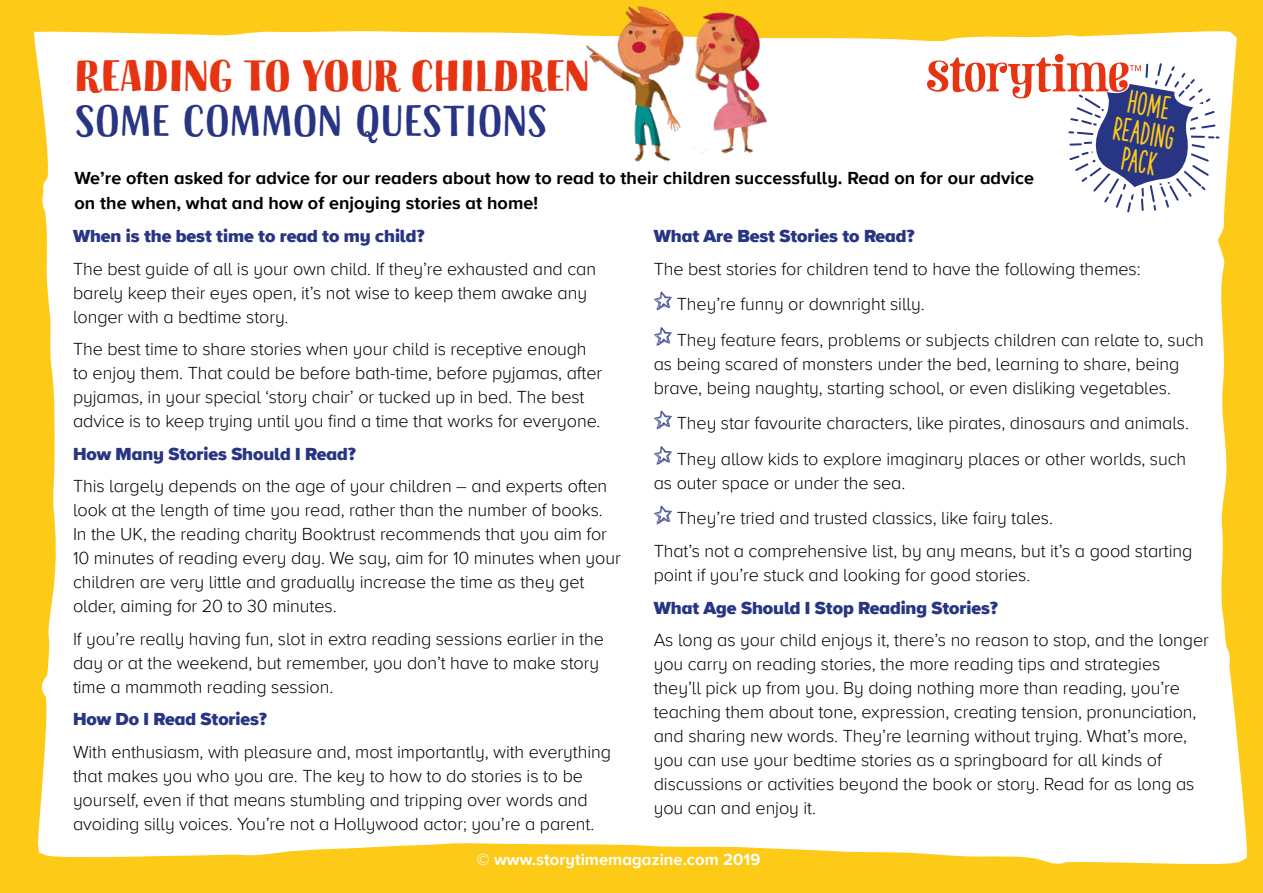
<style>
.page{position:relative;width:1263px;height:893px;background:#fdca18}
.page>*{position:absolute;margin:0;border:0;box-sizing:border-box;transform-origin:0 0}
.t1{font:43.5px "Sofa Sans Hand Bk DP";letter-spacing:-.01em;color:#e63312}
.t2{font:43.5px "Sofa Sans Hand";letter-spacing:-.01em;color:#283583}
.t3{font:30.75px/28.5px "The Hand Extrablack";color:#fdca18;text-align:center}
.t4{font:300 18px/24px "Proxima Nova A";letter-spacing:-.005em;color:#000}
.t5{font:700 18px/25.5px "Proxima Nova A";letter-spacing:.005em;color:#000}
.t6{font:900 18px "Proxima Nova A";letter-spacing:-.005em;color:#283583}
.t7{font:700 16.5px "Proxima Nova A";letter-spacing:.005em;color:#fff}
.s1{font-family:"Proxima Nova A Extrabld";font-weight:400}
</style>
<div class="page">
<div style="left:34px;top:31px;width:1213px;height:833px;background:#fff"></div>
<svg style="left:927px;top:54px;width:292px;height:158px;background:#d5cbd8"></svg>
<svg style="left:654px;top:291px;width:18px;height:19px"></svg>
<svg style="left:654px;top:327px;width:18px;height:19px"></svg>
<svg style="left:654px;top:410px;width:18px;height:19px"></svg>
<svg style="left:654px;top:446px;width:18px;height:19px"></svg>
<svg style="left:654px;top:505px;width:18px;height:19px"></svg>
<img style="left:556px;top:6px;width:213px;height:186px">
<h1 class="t1" style="left:74px;top:49px;width:517px">READING TO YOUR CHILDREN</h1>
<h1 class="t2" style="left:74px;top:95px;width:475px">SOME COMMON QUESTIONS</h1>
<p class="t5" style="left:74px;top:165px;width:961px">We’re often asked for advice for our readers about how to read to their children successfully. Read on for our advice on the when, what and how of enjoying stories at home!</p>
<h2 class="t3" style="left:1121px;top:85px;width:63px;rotate:10deg">Home<br>Reading<br>Pack</h2>
<p class="t6" style="left:73px;top:223px;width:353px">When is the best time to read to my child?</p>
<p class="t4" style="left:73px;top:256px;width:525px">The best guide of all is your own child. If they’re exhausted and can barely keep their eyes open, it’s not wise to keep them awake any longer with a bedtime story.</p>
<p class="t4" style="left:73px;top:336px;width:531px">The best time to share stories when your child is receptive enough to enjoy them. That could be before bath-time, before pyjamas, after pyjamas, in your special ‘story chair’ or tucked up in bed. The best advice is to keep trying until you find a time that works for everyone.</p>
<p class="t6" style="left:73px;top:440px;width:284px">How Many Stories Should I Read?</p>
<p class="t4" style="left:73px;top:473px;width:549px">This largely depends on the age of your children – and experts often look at the length of time you read, rather than the number of books.<br>In the UK, the reading charity Booktrust recommends that you aim for 10 minutes of reading every day. We say, aim for 10 minutes when your children are very little and gradually increase the time as they get older, aiming for 20 to 30 minutes.</p>
<p class="t4" style="left:73px;top:626px;width:532px">If you’re really having fun, slot in extra reading sessions earlier in the day or at the weekend, but remember, you don’t have to make story time a mammoth reading session.</p>
<p class="t6" style="left:73px;top:706px;width:196px">How Do I Read Stories?</p>
<p class="t4" style="left:73px;top:739px;width:539px">With enthusiasm, with pleasure and, most importantly, with everything that makes you who you are. The key to how to do stories is to be yourself, even if that means stumbling and tripping over words and avoiding silly voices. You’re not a Hollywood actor; you’re a parent.</p>
<p class="t6" style="left:654px;top:223px;width:262px">What Are Best Stories to Read?</p>
<p class="t4" style="left:677px;top:250px;width:528px;line-height:35.5px;text-indent:-23px">The best stories for children tend to have the following themes:<br>They’re funny or downright silly.<br>They feature fears, problems or subjects children can relate to, such</p>
<p class="t4" style="left:654px;top:351px;width:527px">as being scared of monsters under the bed, learning to share, being brave, being naughty, starting school, or even disliking vegetables.</p>
<p class="t4" style="left:677px;top:405px;width:514px;line-height:35.5px">They star favourite characters, like pirates, dinosaurs and animals.<br>They allow kids to explore imaginary places or other worlds, such</p>
<p class="t4" style="left:677px;top:464px;width:378px;line-height:35.5px;text-indent:-23px">as outer space or under the sea.<br>They’re tried and trusted classics, like fairy tales.</p>
<p class="t4" style="left:654px;top:538px;width:540px">That’s not a comprehensive list, by any means, but it’s a good starting point if you’re stuck and looking for good stories.</p>
<p class="t6" style="left:654px;top:594px;width:346px">What Age Should I Stop Reading Stories?</p>
<p class="t4" style="left:654px;top:627px;width:557px">As long as your child enjoys it, there’s no reason to stop, and the longer you carry on reading stories, the more reading tips and strategies they’ll pick up from you. By doing nothing more than reading, you’re teaching them about tone, expression, creating tension, pronunciation, and sharing new words. They’re learning without trying. What’s more, you can use your bedtime stories as a springboard for all kinds of discussions or activities beyond the book or story. Read for as long as you can and enjoy it.</p>
<p class="t7" style="left:477px;top:848px;width:285px"><span class="s1">©</span> www.storytimemagazine.com 2019</p>
</div>
